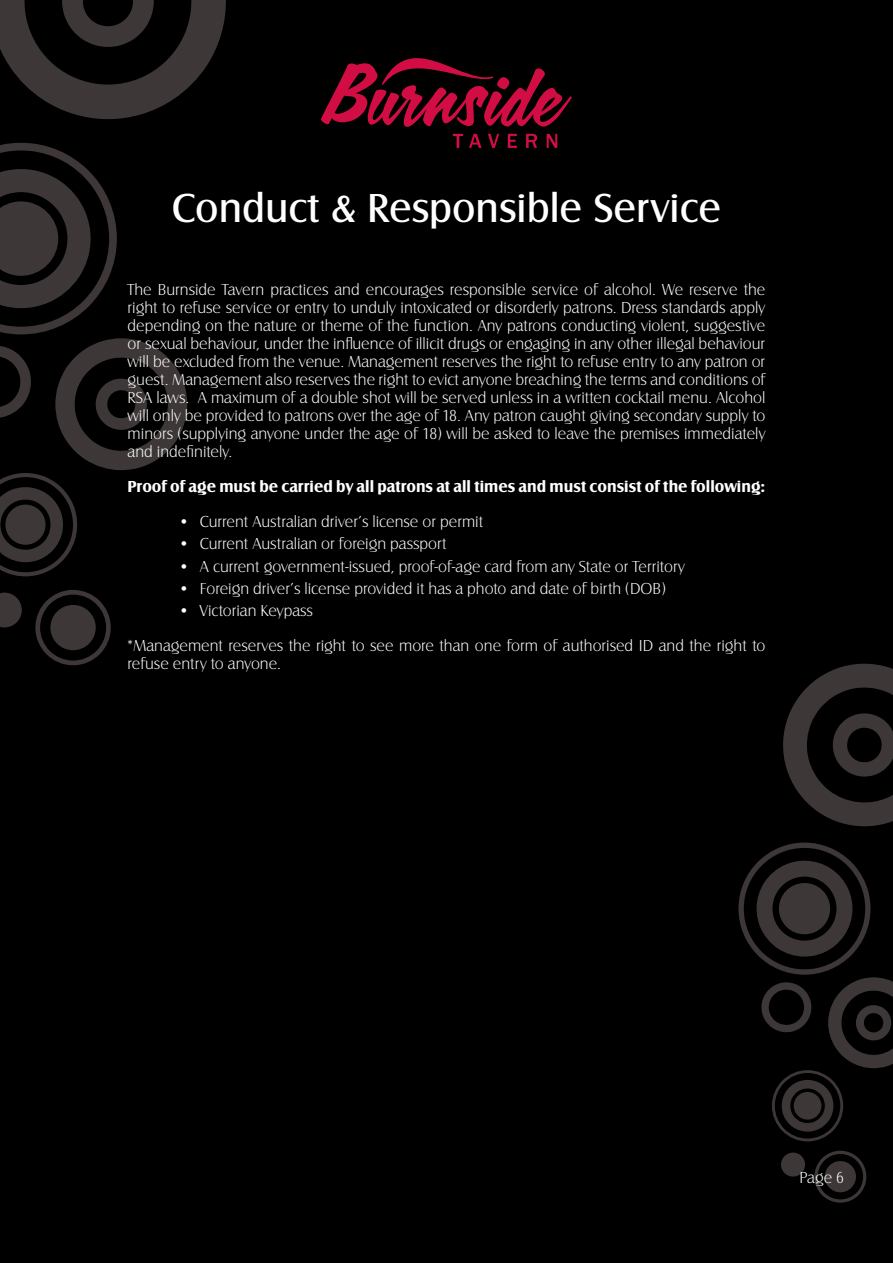
<style>
.page{position:relative;width:893px;height:1263px;background:#000}
.page>*{position:absolute;margin:0;border:0;box-sizing:border-box;transform-origin:0 0}
.t1{font:42px "Castle T";color:#fff}
.t2{font:16.5px/18px "Castle T Ligh";color:#fff;text-align:justify}
.t3{font:700 16.5px "Castle T";color:#fff}
</style>
<div class="page">
<svg style="left:814px;top:1151px;width:52px;height:52px"></svg>
<div style="left:825px;top:1161px;width:31px;height:31px;background:#3d3837;border-radius:50%"></div>
<div style="left:781px;top:1152px;width:24px;height:24px;background:#3d3837;border-radius:50%"></div>
<svg style="left:738px;top:842px;width:155px;height:299px"></svg>
<svg style="left:783px;top:664px;width:110px;height:162px"></svg>
<svg style="left:35px;top:590px;width:76px;height:75px"></svg>
<div style="left:50px;top:605px;width:46px;height:45px;background:#3d3837;border-radius:50%"></div>
<svg style="left:0;top:593px;width:22px;height:34px"></svg>
<svg style="left:0;top:143px;width:187px;height:433px"></svg>
<svg style="left:0;top:0;width:226px;height:119px"></svg>
<svg style="left:453px;top:134px;width:10px;height:14px"></svg>
<svg style="left:469px;top:134px;width:12px;height:14px"></svg>
<svg style="left:488px;top:134px;width:11px;height:14px"></svg>
<svg style="left:508px;top:134px;width:9px;height:14px"></svg>
<svg style="left:526px;top:134px;width:11px;height:14px"></svg>
<svg style="left:547px;top:134px;width:10px;height:14px"></svg>
<svg style="left:321px;top:58px;width:251px;height:69px"></svg>
<h1 class="t1" style="left:172px;top:185px;width:551px">Conduct &amp; Responsible Service</h1>
<p class="t2" style="left:128px;top:280px;width:639px">The Burnside Tavern practices and encourages responsible service of alcohol. We reserve the right to refuse service or entry to unduly intoxicated or disorderly patrons. Dress standards apply depending on the nature or theme of the function. Any patrons conducting violent, suggestive or sexual behaviour, under the influence of illicit drugs or engaging in any other illegal behaviour will be excluded from the venue. Management reserves the right to refuse entry to any patron or guest. Management also reserves the right to evict anyone breaching the terms and conditions of RSA laws. A maximum of a double shot will be served unless in a written cocktail menu. Alcohol will only be provided to patrons over the age of 18. Any patron caught giving secondary supply to minors (supplying anyone under the age of 18) will be asked to leave the premises immediately and indefinitely.</p>
<p class="t3" style="left:128px;top:477px;width:639px">Proof of age must be carried by all patrons at all times and must consist of the following:</p>
<p class="t2" style="left:179px;top:512px;width:306px">• Current Australian driver’s license or permit</p>
<p class="t2" style="left:179px;top:535px;width:270px">• Current Australian or foreign passport</p>
<p class="t2" style="left:179px;top:557px;width:508px">• A current government-issued, proof-of-age card from any State or Territory</p>
<p class="t2" style="left:179px;top:579px;width:489px">• Foreign driver’s license provided it has a photo and date of birth (DOB)</p>
<p class="t2" style="left:128px;top:593px;width:639px;line-height:35px;text-indent:51px">• Victorian Keypass<br>*Management reserves the right to see more than one form of authorised ID and the right to</p>
<p class="t2" style="left:128px;top:654px;width:155px">refuse entry to anyone.</p>
<p class="t2" style="left:799px;top:1168px;width:46px">Page 6</p>
</div>
